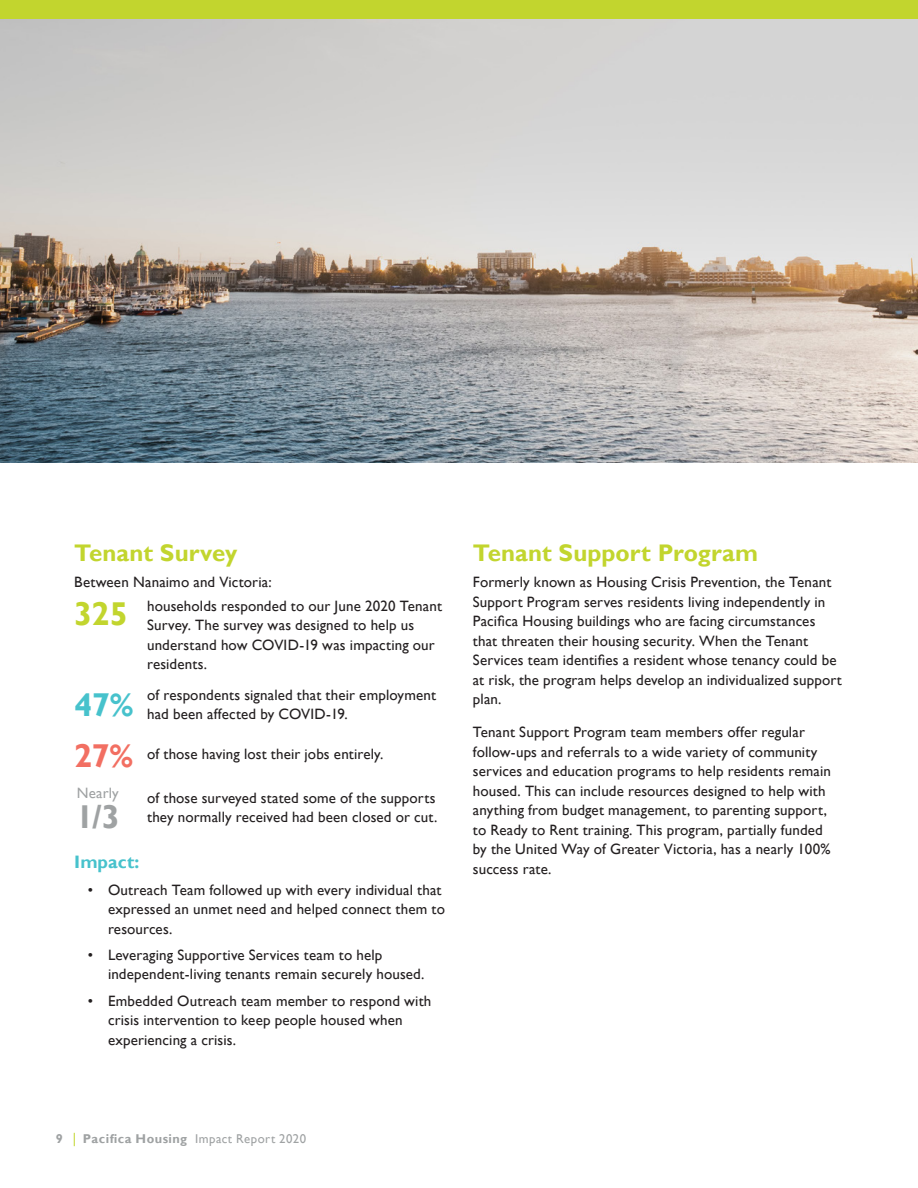
<style>
.page{position:relative;width:918px;height:1188px;background:#fff}
.page>*{position:absolute;margin:0;border:0;box-sizing:border-box;transform-origin:0 0}
.Pacifica_Body{font:700 33px "Gill Sans";color:#c2d52e}
.Pacifica_Body-2{font:700 33px "Gill Sans";color:#47c2cc}
.Pacifica_Body-3{font:700 33px "Gill Sans";color:#f26f62}
.Pacifica_Body-4{font:700 33px "Gill Sans";color:#9fa2a3}
.Pacifica_H2{font:700 24px "Gill Sans";letter-spacing:.005em;color:#c2d52e}
.Pacifica_H3{font:700 18px "Gill Sans";letter-spacing:.005em;color:#47c2cc}
.Pacifica_Body-5{font:15px/19.5px "Gill Sans";letter-spacing:.01em;color:#231f20}
.Pacifica_bullets{font:15px/19.5px "Gill Sans";letter-spacing:.01em;color:#231f20}
.Pacifica_Body-6{font:15px "Gill Sans";letter-spacing:.01em;color:#9fa2a3}
.t1{font:12.75px "Gill Sans";letter-spacing:.04em;color:#9fa2a3}
.t2{font:700 12.75px "Gill Sans";color:#9fa2a3}
.s1{font-weight:700}
</style>
<div class="page">
<div style="left:0;top:0;width:918px;height:19px;background:#c2d52e"></div>
<img style="left:0;top:19px;width:918px;height:443px">
<svg style="left:74px;top:1133px;width:1px;height:13px"></svg>
<h2 class="Pacifica_H2" style="left:74px;top:539px;width:165px">Tenant Survey</h2>
<p class="Pacifica_Body-5" style="left:74px;top:573px;width:199px">Between Nanaimo and Victoria:</p>
<p class="Pacifica_Body" style="left:74px;top:594px;width:55px">325</p>
<p class="Pacifica_Body-5" style="left:147px;top:596px;width:296px">households responded to our June 2020 Tenant Survey. The survey was designed to help us understand how COVID-19 was impacting our residents.</p>
<p class="Pacifica_Body-2" style="left:74px;top:685px;width:61px">47%</p>
<p class="Pacifica_Body-5" style="left:147px;top:685px;width:290px">of respondents signaled that their employment had been affected by COVID-19.</p>
<p class="Pacifica_Body-3" style="left:74px;top:736px;width:61px">27%</p>
<p class="Pacifica_Body-5" style="left:147px;top:745px;width:238px">of those having lost their jobs entirely.</p>
<p class="Pacifica_Body-6" style="left:77px;top:785px;width:44px">Nearly</p>
<p class="Pacifica_Body-4" style="left:76px;top:797px;width:46px">1/3</p>
<p class="Pacifica_Body-5" style="left:147px;top:788px;width:292px">of those surveyed stated some of the supports they normally received had been closed or cut.</p>
<h3 class="Pacifica_H3" style="left:74px;top:851px;width:67px">Impact:</h3>
<p class="Pacifica_bullets" style="left:108px;top:880px;width:339px;text-indent:-20px">• Outreach Team followed up with every individual that expressed an unmet need and helped connect them to resources.</p>
<p class="Pacifica_bullets" style="left:108px;top:945px;width:318px;text-indent:-20px">• Leveraging Supportive Services team to help independent-living tenants remain securely housed.</p>
<p class="Pacifica_bullets" style="left:108px;top:991px;width:325px;text-indent:-20px">• Embedded Outreach team member to respond with crisis intervention to keep people housed when experiencing a crisis.</p>
<h2 class="Pacifica_H2" style="left:473px;top:539px;width:287px">Tenant Support Program</h2>
<p class="Pacifica_Body-5" style="left:473px;top:573px;width:371px">Formerly known as Housing Crisis Prevention, the Tenant Support Program serves residents living independently in Pacifica Housing buildings who are facing circumstances that threaten their housing security. When the Tenant Services team identifies a resident whose tenancy could be at risk, the program helps develop an individualized support plan.</p>
<p class="Pacifica_Body-5" style="left:473px;top:723px;width:360px">Tenant Support Program team members offer regular follow-ups and referrals to a wide variety of community services and education programs to help residents remain housed. This can include resources designed to help with anything from budget management, to parenting support, to Ready to Rent training. This program, partially funded by the United Way of Greater Victoria, has a nearly 100% success rate.</p>
<p class="t2" style="left:56px;top:1131px;width:9px">9</p>
<p class="t1" style="left:83px;top:1131px;width:225px"><span class="s1">Pacifica Housing</span> Impact Report 2020</p>
</div>
